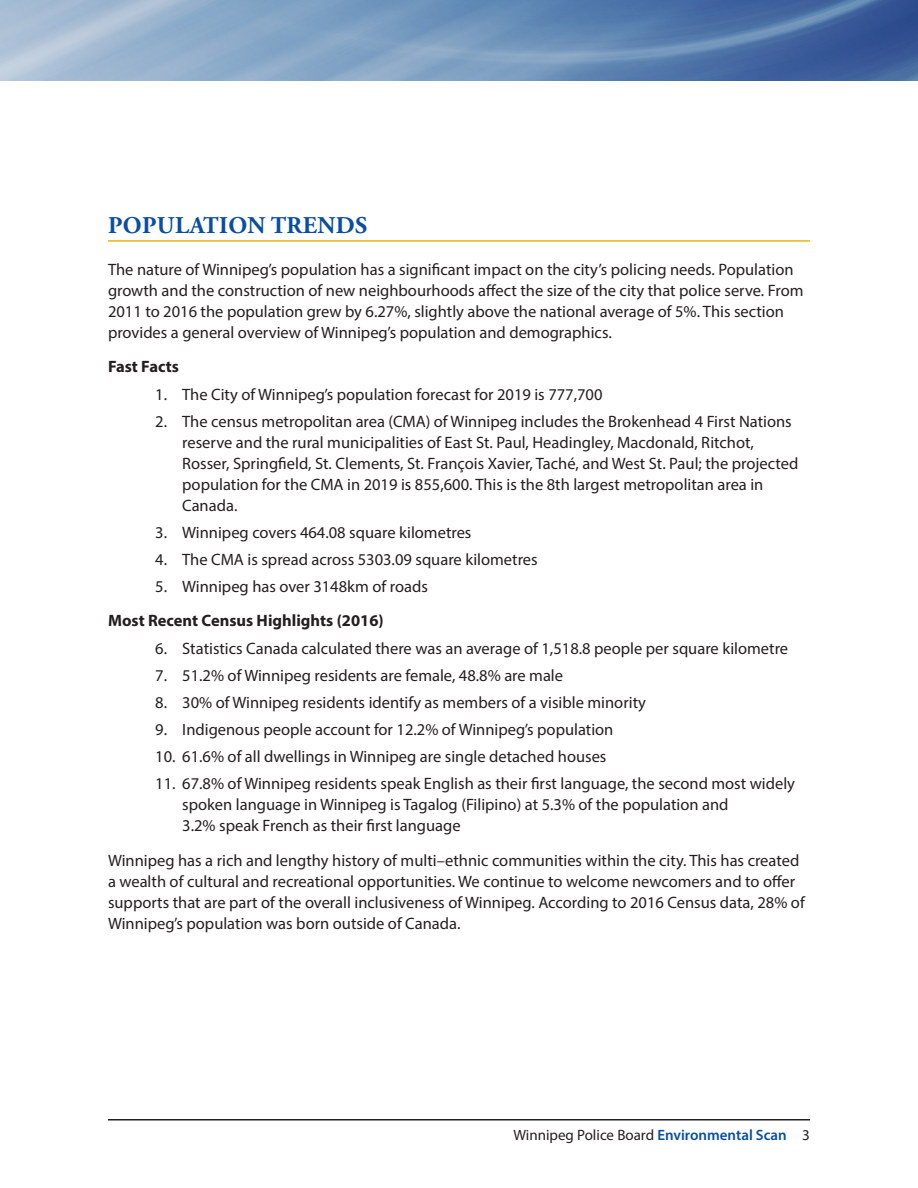
<style>
.page{position:relative;width:918px;height:1188px;background:#fff}
.page>*{position:absolute;margin:0;border:0;box-sizing:border-box;transform-origin:0 0}
.t1{font:700 24px "Adobe Garamond Pro";letter-spacing:.015em;color:#094ea2}
.Indented_bullets{font:16.5px/21px "Myriad Pro";color:#231f20}
.Body_copy{font:16.5px/21px "Myriad Pro";color:#231f20}
.Indented_bullets_las{font:16.5px/21px "Myriad Pro";color:#231f20}
.Bold_paragraph{font:700 16.5px "Myriad Pro";color:#231f20}
.t2{font:15px "Myriad Pro";color:#231f20}
.s1{font-weight:600;color:#094ea2}
</style>
<div class="page">
<hr style="left:108px;top:1119px;width:702px;height:1px;background:#231f20">
<img style="left:0;top:0;width:918px;height:81px">
<hr style="left:108px;top:240px;width:702px;height:2px;background:#f0b510">
<p class="t1" style="left:108px;top:212px;width:261px">POPULATION TRENDS</p>
<p class="Body_copy" style="left:108px;top:258px;width:697px">The nature of Winnipeg’s population has a significant impact on the city’s policing needs. Population growth and the construction of new neighbourhoods affect the size of the city that police serve. From 2011 to 2016 the population grew by 6.27%, slightly above the national average of 5%. This section provides a general overview of Winnipeg’s population and demographics.</p>
<p class="Bold_paragraph" style="left:108px;top:356px;width:72px">Fast Facts</p>
<p class="Indented_bullets" style="left:155px;top:384px;width:449px">1. The City of Winnipeg’s population forecast for 2019 is 777,700</p>
<p class="Indented_bullets" style="left:182px;top:411px;width:618px;text-indent:-27px">2. The census metropolitan area (CMA) of Winnipeg includes the Brokenhead 4 First Nations reserve and the rural municipalities of East St. Paul, Headingley, Macdonald, Ritchot, Rosser, Springfield, St. Clements, St. François Xavier, Taché, and West St. Paul; the projected population for the CMA in 2019 is 855,600. This is the 8th largest metropolitan area in Canada.</p>
<p class="Indented_bullets" style="left:155px;top:522px;width:318px">3. Winnipeg covers 464.08 square kilometres</p>
<p class="Indented_bullets" style="left:155px;top:549px;width:384px">4. The CMA is spread across 5303.09 square kilometres</p>
<p class="Indented_bullets" style="left:155px;top:576px;width:274px">5. Winnipeg has over 3148km of roads</p>
<p class="Bold_paragraph" style="left:108px;top:610px;width:277px">Most Recent Census Highlights (2016)</p>
<p class="Indented_bullets" style="left:155px;top:638px;width:634px">6. Statistics Canada calculated there was an average of 1,518.8 people per square kilometre</p>
<p class="Indented_bullets" style="left:155px;top:665px;width:409px">7. 51.2% of Winnipeg residents are female, 48.8% are male</p>
<p class="Indented_bullets" style="left:155px;top:692px;width:492px">8. 30% of Winnipeg residents identify as members of a visible minority</p>
<p class="Indented_bullets" style="left:155px;top:719px;width:460px">9. Indigenous people account for 12.2% of Winnipeg’s population</p>
<p class="Indented_bullets" style="left:155px;top:746px;width:453px">10. 61.6% of all dwellings in Winnipeg are single detached houses</p>
<p class="Indented_bullets_las" style="left:182px;top:773px;width:614px;text-indent:-27px">11. 67.8% of Winnipeg residents speak English as their first language, the second most widely spoken language in Winnipeg is Tagalog (Filipino) at 5.3% of the population and<br>3.2% speak French as their first language</p>
<p class="Body_copy" style="left:108px;top:849px;width:698px">Winnipeg has a rich and lengthy history of multi–ethnic communities within the city. This has created a wealth of cultural and recreational opportunities. We continue to welcome newcomers and to offer supports that are part of the overall inclusiveness of Winnipeg. According to 2016 Census data, 28% of Winnipeg’s population was born outside of Canada.</p>
<p class="t2" style="left:513px;top:1125px;width:298px">Winnipeg Police Board <span class="s1">Environmental Scan</span> 3</p>
</div>
